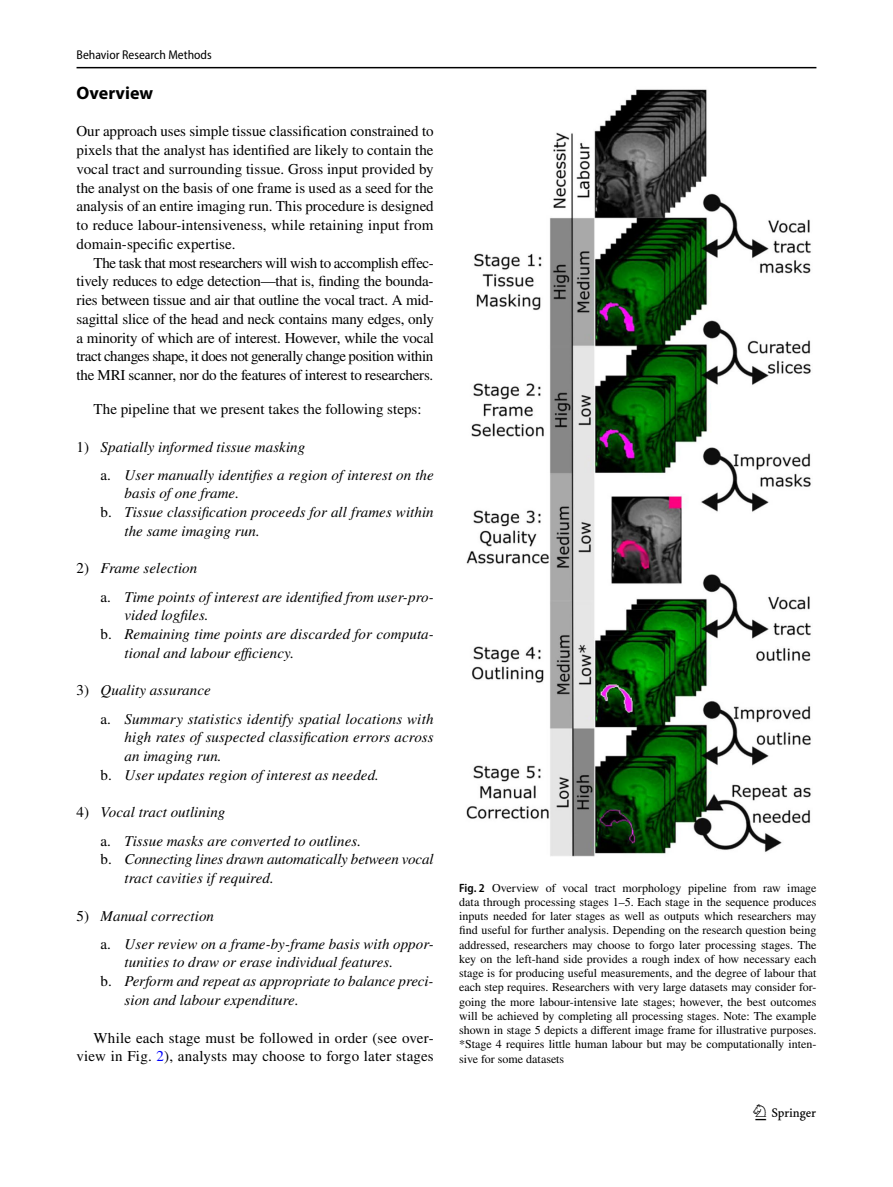
<style>
.page{position:relative;width:893px;height:1187px;background:#fff}
.page>*{position:absolute;margin:0;border:0;box-sizing:border-box;transform-origin:0 0}
.t1{font:22.5px "Springnew Regular 3";color:#000}
.t2{font:700 18px "Myriad Pro";color:#000}
.t3{font:15px/18.8px "STIX";letter-spacing:.005em;color:#000;text-align:justify}
.t4{font:italic 15px/28.2px "STIX";letter-spacing:.005em;color:#000}
.t5{font:semi-condensed 12.75px "Myriad Pro";color:#000}
.t6{font:12px/14.2px "STIX";color:#000;text-align:justify}
.s1{font-style:normal}
.s2{color:#00f}
.s3{font-family:"Myriad Pro";font-weight:600;font-stretch:semi-condensed}
</style>
<div class="page">
<hr style="left:77px;top:67px;width:739px;height:1px;background:#000">
<img style="left:466px;top:89px;width:345px;height:768px">
<p class="t5" style="left:77px;top:48px;width:137px">Behavior Research Methods</p>
<p class="t2" style="left:77px;top:81px;width:78px">Overview</p>
<p class="t3" style="left:77px;top:123px;width:359px">Our approach uses simple tissue classification constrained to pixels that the analyst has identified are likely to contain the vocal tract and surrounding tissue. Gross input provided by the analyst on the basis of one frame is used as a seed for the analysis of an entire imaging run. This procedure is designed to reduce labour-intensiveness, while retaining input from domain-specific expertise.</p>
<p class="t3" style="left:77px;top:254px;width:359px;text-indent:17px">The task that most researchers will wish to accomplish effec&shy;tively reduces to edge detection—that is, finding the bounda&shy;ries between tissue and air that outline the vocal tract. A mid&shy;sagittal slice of the head and neck contains many edges, only a minority of which are of interest. However, while the vocal tract changes shape, it does not generally change position within the MRI scanner, nor do the features of interest to researchers.</p>
<p class="t3" style="left:94px;top:400px;width:330px">The pipeline that we present takes the following steps:</p>
<p class="t4" style="left:101px;top:432px;width:335px;text-indent:-24px"><span class="s1">1)</span> Spatially informed tissue masking<br><span class="s1">a.</span> User manually identifies a region of interest on the</p>
<p class="t4" style="left:125px;top:479px;width:116px">basis of one frame.</p>
<p class="t4" style="left:101px;top:497px;width:335px"><span class="s1">b.</span> Tissue classification proceeds for all frames within</p>
<p class="t4" style="left:125px;top:516px;width:137px">the same imaging run.</p>
<p class="t4" style="left:101px;top:554px;width:335px;text-indent:-24px"><span class="s1">2)</span> Frame selection<br><span class="s1">a.</span> Time points of interest are identified from user-pro-</p>
<p class="t4" style="left:125px;top:601px;width:86px">vided logfiles.</p>
<p class="t4" style="left:101px;top:619px;width:335px"><span class="s1">b.</span> Remaining time points are discarded for computa-</p>
<p class="t4" style="left:125px;top:638px;width:171px">tional and labour efficiency.</p>
<p class="t4" style="left:101px;top:676px;width:334px;text-indent:-24px"><span class="s1">3)</span> Quality assurance<br><span class="s1">a.</span> Summary statistics identify spatial locations with</p>
<p class="t4" style="left:125px;top:722px;width:311px">high rates of suspected classification errors across</p>
<p class="t4" style="left:125px;top:741px;width:99px">an imaging run.</p>
<p class="t4" style="left:101px;top:760px;width:280px"><span class="s1">b.</span> User updates region of interest as needed.</p>
<p class="t4" style="left:101px;top:797px;width:262px;text-indent:-24px"><span class="s1">4)</span> Vocal tract outlining<br><span class="s1">a.</span> Tissue masks are converted to outlines.</p>
<p class="t4" style="left:125px;top:849px;width:311px;line-height:18.8px;text-indent:-24px"><span class="s1">b.</span> Connecting lines drawn automatically between vocal tract cavities if required.</p>
<p class="t4" style="left:101px;top:901px;width:335px;text-indent:-24px"><span class="s1">5)</span> Manual correction<br><span class="s1">a.</span> User review on a frame-by-frame basis with oppor-</p>
<p class="t4" style="left:125px;top:947px;width:270px">tunities to draw or erase individual features.</p>
<p class="t4" style="left:101px;top:966px;width:335px"><span class="s1">b.</span> Perform and repeat as appropriate to balance preci-</p>
<p class="t4" style="left:125px;top:985px;width:176px">sion and labour expenditure.</p>
<p class="t3" style="left:77px;top:1028px;width:359px;text-align:right">While each stage must be followed in order (see over&shy;view in Fig. <span class="s2">2</span>), analysts may choose to forgo later stages</p>
<p class="t6" style="left:459px;top:881px;width:359px"><span class="s3">Fig. 2</span> Overview of vocal tract morphology pipeline from raw image data through processing stages 1–5. Each stage in the sequence produces inputs needed for later stages as well as outputs which researchers may find useful for further analysis. Depending on the research question being addressed, researchers may choose to forgo later processing stages. The key on the left-hand side provides a rough index of how necessary each stage is for producing useful measurements, and the degree of labour that each step requires. Researchers with very large datasets may consider for&shy;going the more labour-intensive late stages; however, the best outcomes will be achieved by completing all processing stages. Note: The example shown in stage 5 depicts a different image frame for illustrative purposes. *Stage 4 requires little human labour but may be computationally inten&shy;sive for some datasets</p>
<h1 class="t1" style="left:755px;top:1104px;width:62px">1 3</h1>
</div>
